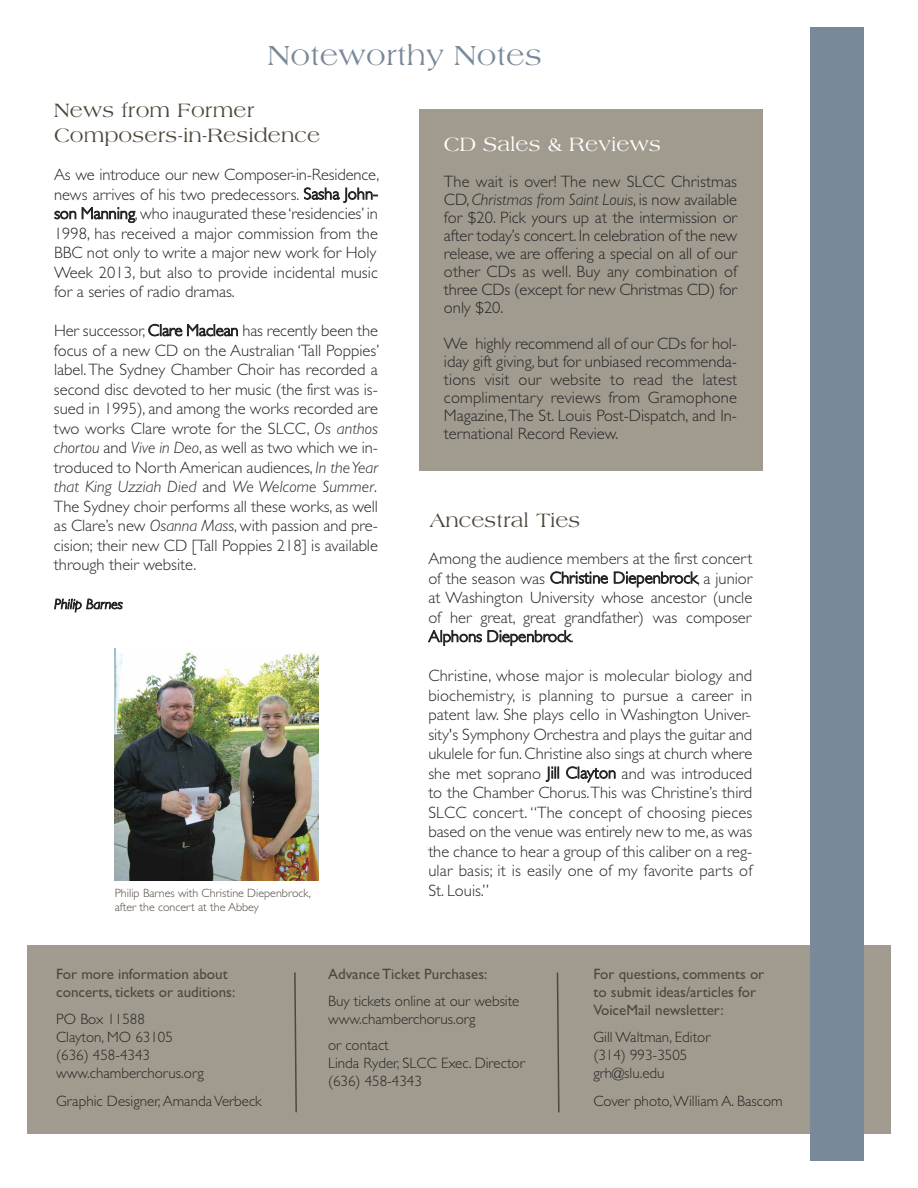
<style>
.page{position:relative;width:918px;height:1188px;background:#fff}
.page>*{position:absolute;margin:0;border:0;box-sizing:border-box;transform-origin:0 0}
.t1{font:30px "Amphion";color:#79899a}
.t2{font:21px/25.2px "Amphion";color:#50473c}
.t3{font:21px "Amphion";color:#fff}
.t4{font:300 16.5px/19.5px "Gill Sans";color:#272627;text-align:justify}
.t5{font:300 15px/18px "Gill Sans";color:#272627}
.t6{font:15px/18px "Gill Sans";color:#50473c}
.t7{font:italic 300 14.25px "Gill Sans";letter-spacing:-.005em;color:#272627}
.t8{font:300 12px "Gill Sans";color:#50473c}
.s1{font-style:italic}
</style>
<div class="page">
<div style="left:27px;top:945px;width:864px;height:189px;background:#a09b8e"></div>
<div style="left:810px;top:27px;width:54px;height:1134px;background:#79899a"></div>
<svg style="left:294px;top:972px;width:3px;height:141px"></svg>
<svg style="left:556px;top:972px;width:4px;height:141px"></svg>
<div style="left:419px;top:110px;width:343px;height:361px;background:#a09b8e"></div>
<img style="left:115px;top:649px;width:204px;height:232px">
<h1 class="t1" style="left:268px;top:37px;width:276px">Noteworthy Notes</h1>
<p class="t2" style="left:54px;top:97px;width:268px">News from Former<br>Composers-in-Residence</p>
<p class="t4" style="left:54px;top:165px;width:327px;text-align:left">As we introduce our new Composer-in-Residence, news arrives of his two predecessors. Sasha John&shy;son Manning, who inaugurated these ‘residencies’ in 1998, has received a major commission from the BBC not only to write a major new work for Holy Week 2013, but also to provide incidental music for a series of radio dramas.</p>
<p class="t4" style="left:54px;top:321px;width:327px;text-align:left">Her successor, Clare Maclean has recently been the focus of a new CD on the Australian ‘Tall Poppies’ label.The Sydney Chamber Choir has recorded a second disc devoted to her music (the first was is&shy;sued in 1995), and among the works recorded are two works Clare wrote for the SLCC, <span class="s1">Os anthos chortou</span> and <span class="s1">Vive in Deo</span>, as well as two which we in&shy;troduced to North American audiences, <span class="s1">In theYear that King Uzziah Died</span> and <span class="s1">We Welcome Summer</span>.<br>The Sydney choir performs all these works, as well as Clare’s new <span class="s1">Osanna Mass</span>, with passion and pre&shy;cision; their new CD [Tall Poppies 218] is available through their website.</p>
<p class="t7" style="left:54px;top:596px;width:70px">Philip Barnes</p>
<p class="t3" style="left:444px;top:131px;width:219px">CD Sales &amp; Reviews</p>
<p class="t4" style="left:444px;top:172px;width:295px;line-height:18px">The wait is over! The new SLCC Christmas CD, <span class="s1">Christmas from Saint Louis</span>, is now available for $20. Pick yours up at the intermission or after today’s concert. In celebration of the new release, we are offering a special on all of our other CDs as well. Buy any combination of three CDs (except for new Christmas CD) for only $20.</p>
<p class="t4" style="left:444px;top:334px;width:295px;line-height:18px">We highly recommend all of our CDs for hol&shy;iday gift giving, but for unbiased recommenda&shy;tions visit our website to read the latest complimentary reviews from Gramophone Magazine,The St. Louis Post-Dispatch, and In&shy;ternational Record Review.</p>
<p class="t2" style="left:429px;top:507px;width:153px">Ancestral Ties</p>
<p class="t4" style="left:428px;top:549px;width:326px">Among the audience members at the first concert of the season was Christine Diepenbrock, a junior at Washington University whose ancestor (uncle of her great, great grandfather) was composer Alphons Diepenbrock.</p>
<p class="t4" style="left:428px;top:666px;width:326px">Christine, whose major is molecular biology and biochemistry, is planning to pursue a career in patent law. She plays cello in Washington Univer&shy;sity's Symphony Orchestra and plays the guitar and ukulele for fun. Christine also sings at church where she met soprano Jill Clayton and was introduced to the Chamber Chorus.This was Christine’s third SLCC concert. “The concept of choosing pieces based on the venue was entirely new to me, as was the chance to hear a group of this caliber on a reg&shy;ular basis; it is easily one of my favorite parts of</p>
<p class="t8" style="left:115px;top:886px;width:197px">Philip Barnes with Christine Diepenbrock,</p>
<p class="t4" style="left:428px;top:880px;width:62px">St. Louis.”</p>
<p class="t8" style="left:115px;top:900px;width:146px">after the concert at the Abbey</p>
<p class="t6" style="left:56px;top:965px;width:181px">For more information about concerts, tickets or auditions:</p>
<p class="t5" style="left:56px;top:1010px;width:149px">PO Box 11588<br>Clayton, MO 63105 (636) 458-4343 www.chamberchorus.org</p>
<p class="t5" style="left:56px;top:1092px;width:207px">Graphic Designer,AmandaVerbeck</p>
<p class="t6" style="left:328px;top:965px;width:161px">Advance Ticket Purchases:</p>
<p class="t5" style="left:328px;top:992px;width:193px">Buy tickets online at our website www.chamberchorus.org</p>
<p class="t5" style="left:328px;top:1036px;width:198px">or contact<br>Linda Ryder, SLCC Exec. Director (636) 458-4343</p>
<p class="t6" style="left:593px;top:965px;width:172px">For questions, comments or to submit ideas/articles for<br>VoiceMail newsletter:</p>
<p class="t5" style="left:593px;top:1028px;width:118px">Gill Waltman, Editor (314) 993-3505 grh@slu.edu</p>
<p class="t5" style="left:593px;top:1092px;width:191px">Cover photo,William A. Bascom</p>
</div>
